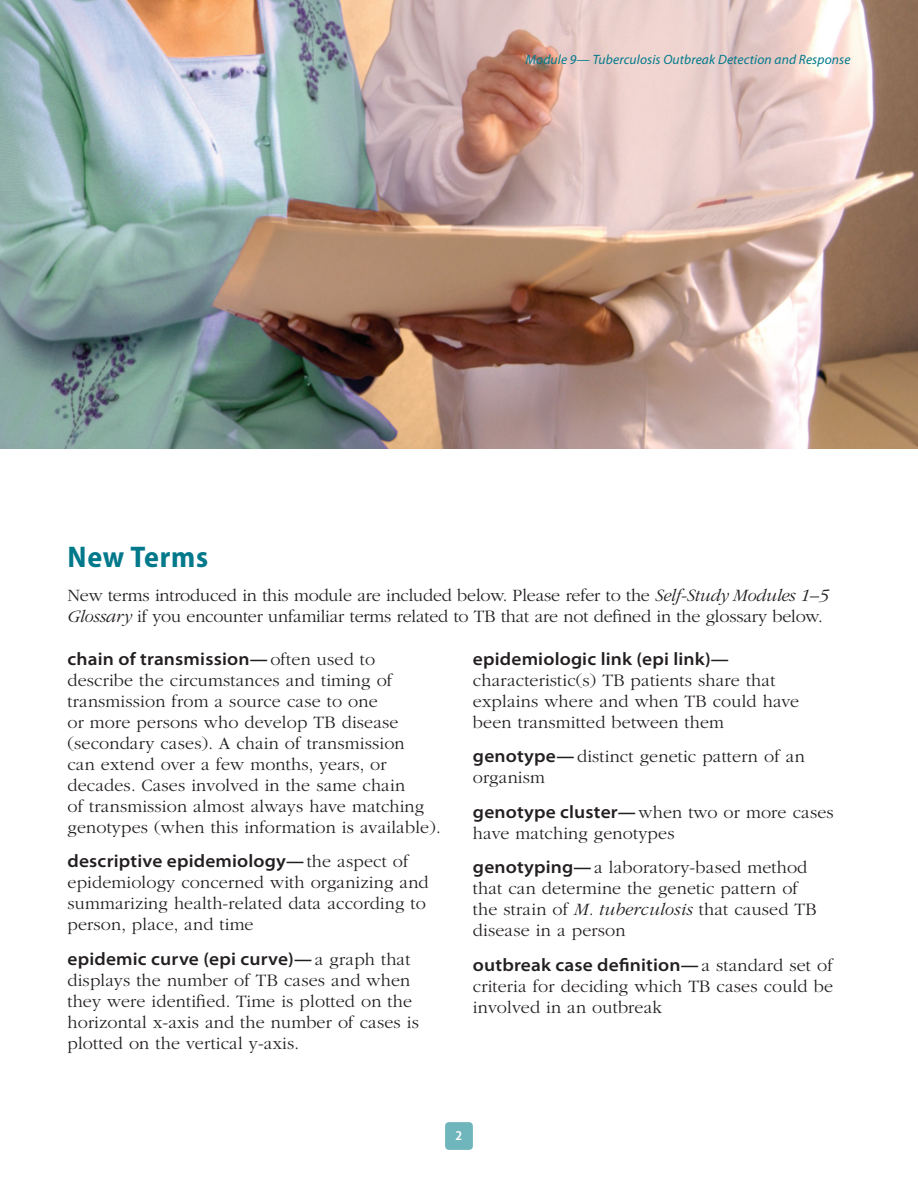
<style>
.page{position:relative;width:918px;height:1188px;background:#fff}
.page>*{position:absolute;margin:0;border:0;box-sizing:border-box;transform-origin:0 0}
.t1{font:700 semi-condensed 30px "Myriad Pro";letter-spacing:.025em;color:#02798b}
.t2{font:300 18px/21px "ITC Garamond Std";letter-spacing:.01em;color:#231f20}
.t3{font:300 18px/21px "ITC Garamond Std";letter-spacing:-.01em;color:#231f20}
.t4{font:italic 13.5px "Myriad Pro";letter-spacing:.01em;color:#02798b}
.t5{font:600 semi-condensed 13.5px "Myriad Pro";color:#fff}
.s1{font-style:italic}
.s2{font-family:"Myriad Pro";font-weight:600;font-stretch:semi-expanded}
</style>
<div class="page">
<img style="left:0;top:0;width:918px;height:448px">
<div style="left:447px;top:1124px;width:24px;height:24px;background:#6fb5bc;border-radius:2px"></div>
<div style="left:445px;top:1122px;width:28px;height:28px;border:4px solid #6fb5bc;border-radius:2px"></div>
<p class="t4" style="left:525px;top:52px;width:327px">Module 9— Tuberculosis Outbreak Detection and Response</p>
<h1 class="t1" style="left:68px;top:540px;width:142px">New Terms</h1>
<p class="t3" style="left:68px;top:585px;width:763px">New terms introduced in this module are included below. Please refer to the <span class="s1">Self-Study Modules 1–5<br>Glossary</span> if you encounter unfamiliar terms related to TB that are not defined in the glossary below.</p>
<p class="t2" style="left:67px;top:649px;width:375px"><span class="s2">chain of transmission—</span>often used to describe the circumstances and timing of transmission from a source case to one<br>or more persons who develop TB disease (secondary cases). A chain of transmission<br>can extend over a few months, years, or decades. Cases involved in the same chain<br>of transmission almost always have matching genotypes (when this information is available).</p>
<p class="t2" style="left:67px;top:851px;width:363px"><span class="s2">descriptive epidemiology—</span>the aspect of epidemiology concerned with organizing and summarizing health-related data according to person, place, and time</p>
<p class="t2" style="left:68px;top:949px;width:353px"><span class="s2">epidemic curve (epi curve)—</span>a graph that displays the number of TB cases and when they were identified. Time is plotted on the horizontal x-axis and the number of cases is plotted on the vertical y-axis.</p>
<p class="t2" style="left:473px;top:649px;width:328px"><span class="s2">epidemiologic link (epi link)— </span>characteristic(s) TB patients share that explains where and when TB could have been transmitted between them</p>
<p class="t2" style="left:473px;top:746px;width:333px"><span class="s2">genotype—</span>distinct genetic pattern of an organism</p>
<p class="t2" style="left:473px;top:802px;width:362px"><span class="s2">genotype cluster—</span>when two or more cases have matching genotypes</p>
<p class="t2" style="left:473px;top:857px;width:345px"><span class="s2">genotyping—</span>a laboratory-based method that can determine the genetic pattern of the strain of <span class="s1">M. tuberculosis</span> that caused TB disease in a person</p>
<p class="t2" style="left:473px;top:955px;width:362px;text-align:justify"><span class="s2">outbreak case definition—</span>a standard set of criteria for deciding which TB cases could be involved in an outbreak</p>
<p class="t5" style="left:456px;top:1128px;width:8px">2</p>
</div>
